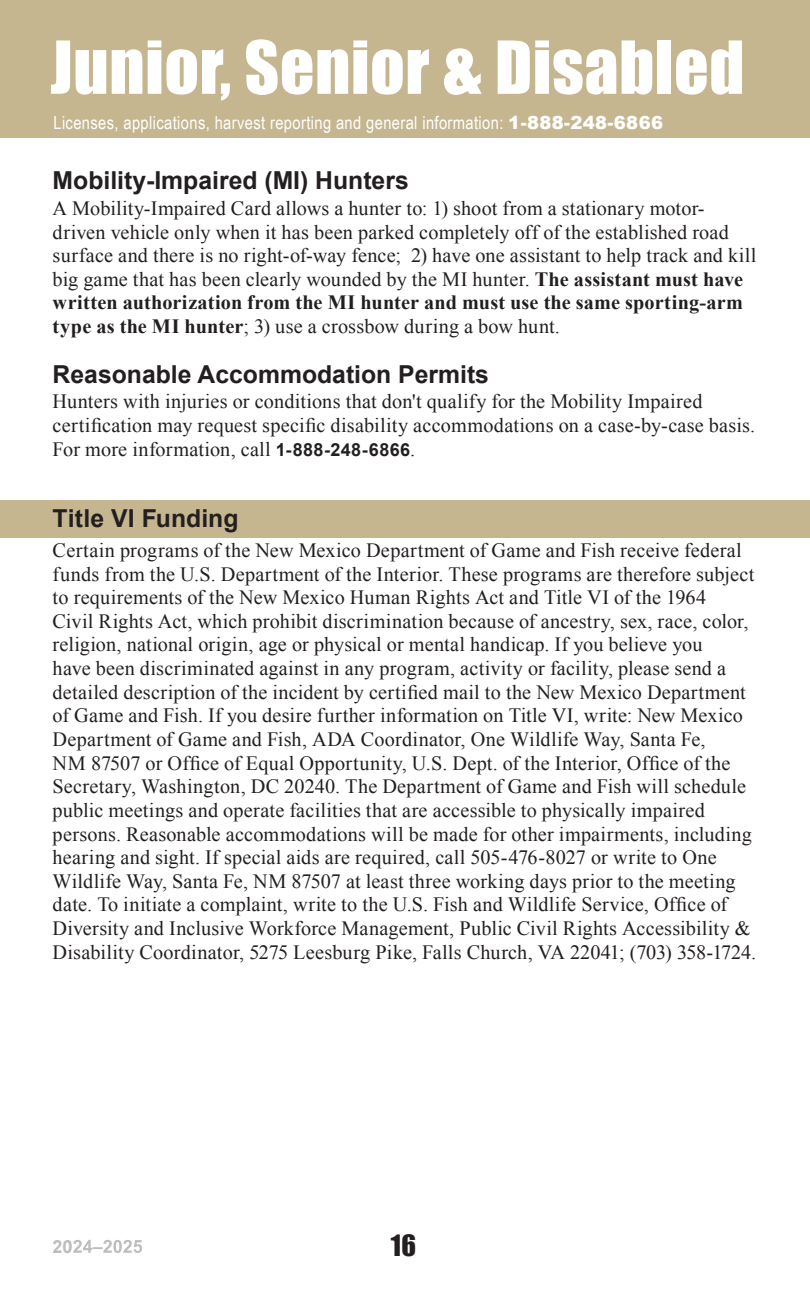
<style>
.page{position:relative;width:810px;height:1296px;background:#fff}
.page>*{position:absolute;margin:0;border:0;box-sizing:border-box;transform-origin:0 0}
.t1{font:67.5px "Impact";letter-spacing:.01em;color:#fff}
.t2{font:27px "Impact";color:#231f20}
.t3{font:700 24.75px "Arial";color:#231f20}
.t4{font:20.25px/23.6px "Times New Roman";letter-spacing:.01em;color:#231f20}
.t5{font:18px "Arial Narrow";letter-spacing:.02em;color:#fff}
.s1{font-family:"Arial";font-weight:900}
.s2{font-weight:700}
.s3{font-family:"Arial";font-weight:700;font-size:18px}
</style>
<div class="page">
<svg style="left:68px;top:1240px;width:74px;height:13px"></svg>
<div style="left:0;top:0;width:810px;height:137px;background:#c5b68f"></div>
<div style="left:0;top:500px;width:810px;height:37px;background:#c5b68f"></div>
<h1 class="t1" style="left:50px;top:15px;width:696px">Junior, Senior &amp; Disabled</h1>
<p class="t5" style="left:53px;top:110px;width:611px">Licenses, applications, harvest reporting and general information: <span class="s1">1-888-248-6866</span></p>
<p class="t3" style="left:53px;top:164px;width:358px">Mobility-Impaired (MI) Hunters</p>
<p class="t4" style="left:53px;top:196px;width:705px">A Mobility-Impaired Card allows a hunter to: 1) shoot from a stationary motor&shy;driven vehicle only when it has been parked completely off of the established road surface and there is no right-of-way fence; 2) have one assistant to help track and kill big game that has been clearly wounded by the MI hunter. <span class="s2">The assistant must have written authorization from the MI hunter and must use the same sporting-arm type as the MI hunter</span>; 3) use a crossbow during a bow hunt.</p>
<p class="t3" style="left:53px;top:358px;width:438px">Reasonable Accommodation Permits</p>
<p class="t4" style="left:53px;top:389px;width:704px">Hunters with injuries or conditions that don't qualify for the Mobility Impaired certification may request specific disability accommodations on a case-by-case basis.<br>For more information, call <span class="s3">1-888-248-6866</span>.</p>
<p class="t3" style="left:53px;top:502px;width:187px">Title VI Funding</p>
<p class="t4" style="left:53px;top:538px;width:705px">Certain programs of the New Mexico Department of Game and Fish receive federal funds from the U.S. Department of the Interior. These programs are therefore subject to requirements of the New Mexico Human Rights Act and Title VI of the 1964<br>Civil Rights Act, which prohibit discrimination because of ancestry, sex, race, color, religion, national origin, age or physical or mental handicap. If you believe you<br>have been discriminated against in any program, activity or facility, please send a detailed description of the incident by certified mail to the New Mexico Department of Game and Fish. If you desire further information on Title VI, write: New Mexico Department of Game and Fish, ADA Coordinator, One Wildlife Way, Santa Fe,<br>NM 87507 or Office of Equal Opportunity, U.S. Dept. of the Interior, Office of the Secretary, Washington, DC 20240. The Department of Game and Fish will schedule public meetings and operate facilities that are accessible to physically impaired persons. Reasonable accommodations will be made for other impairments, including hearing and sight. If special aids are required, call 505-476-8027 or write to One Wildlife Way, Santa Fe, NM 87507 at least three working days prior to the meeting date. To initiate a complaint, write to the U.S. Fish and Wildlife Service, Office of Diversity and Inclusive Workforce Management, Public Civil Rights Accessibility &amp; Disability Coordinator, 5275 Leesburg Pike, Falls Church, VA 22041; (703) 358-1724.</p>
<h2 class="t2" style="left:391px;top:1224px;width:27px">16</h2>
</div>
